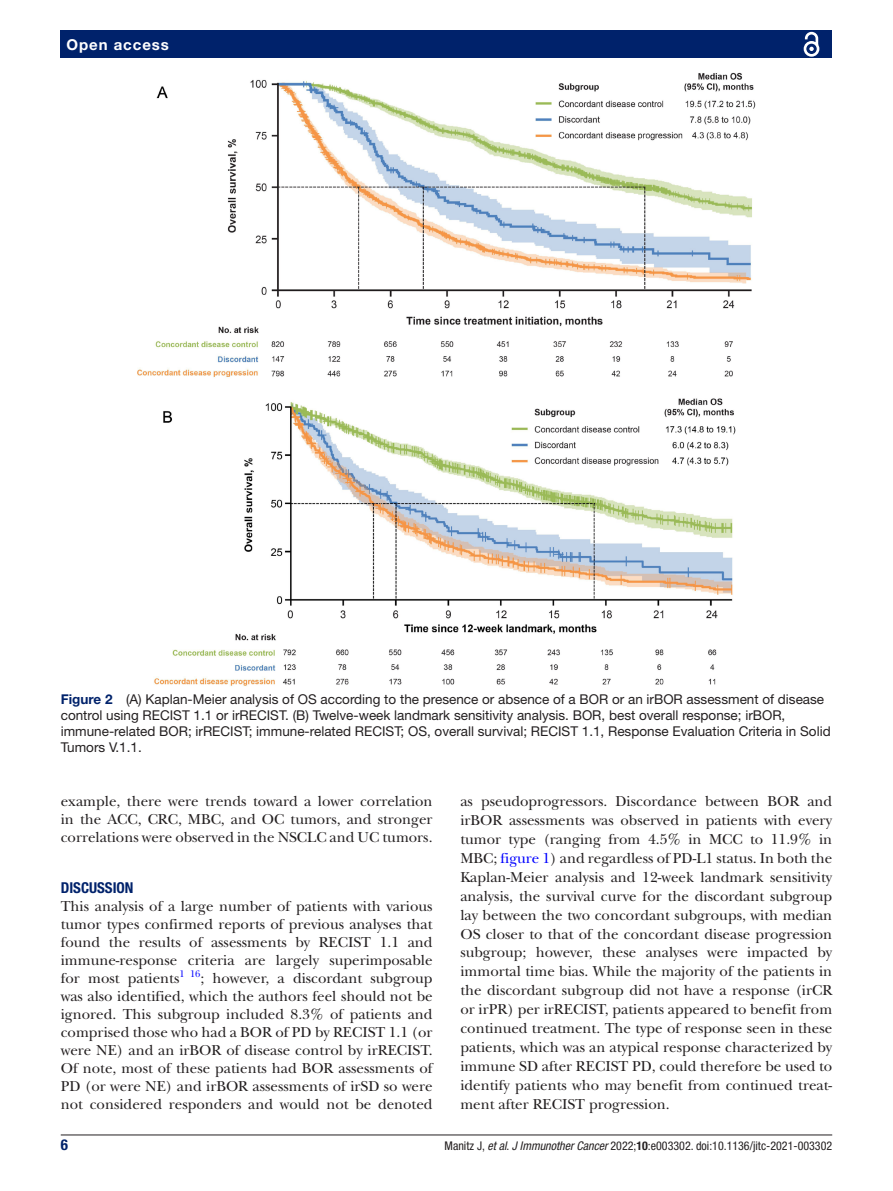
<style>
.page{position:relative;width:893px;height:1191px;background:#fff}
.page>*{position:absolute;margin:0;border:0;box-sizing:border-box;transform-origin:0 0}
.t1{font:15px/18.9px "New Baskerville";color:#231f20;text-align:justify}
.t2{font:700 condensed 15px "Helvetica Neue LT Std";color:#00226b}
.t3{font:700 15px "Helvetica Neue LT Std";letter-spacing:.065em;color:#fff}
.t4{font:13.5px/16.2px "Helvetica Neue LT Std";color:#231f20}
.t5{font:condensed 12px "Helvetica Neue LT Std";color:#231f20}
.s1{font-weight:700;color:#00226b}
.s2{color:#00f}
.s3{font-style:italic}
.s4{font-weight:700}
</style>
<div class="page">
<hr style="left:61px;top:1134px;width:771px;height:1px;background:#231f20">
<div style="left:61px;top:31px;width:771px;height:27px;background:#00226b"></div>
<svg style="left:803px;top:31px;width:17px;height:26px"></svg>
<img style="left:138px;top:73px;width:617px;height:613px">
<p class="t3" style="left:66px;top:35px;width:104px">Open access</p>
<p class="t4" style="left:61px;top:690px;width:771px"><span class="s1">Figure 2</span> (A) Kaplan-Meier analysis of OS according to the presence or absence of a BOR or an irBOR assessment of disease control using RECIST 1.1 or irRECIST. (B) Twelve-week landmark sensitivity analysis. BOR, best overall response; irBOR, immune-related BOR; irRECIST; immune-related RECIST; OS, overall survival; RECIST 1.1, Response Evaluation Criteria in Solid Tumors V.1.1.</p>
<p class="t1" style="left:61px;top:792px;width:373px;line-height:18px">example, there were trends toward a lower correlation in the ACC, CRC, MBC, and OC tumors, and stronger correlations were observed in the NSCLC and UC tumors.</p>
<p class="t2" style="left:61px;top:879px;width:74px">DISCUSSION</p>
<p class="t1" style="left:61px;top:897px;width:373px;line-height:18px">This analysis of a large number of patients with various tumor types confirmed reports of previous analyses that found the results of assessments by RECIST 1.1 and immune-response criteria are largely superimposable for most patients<sup>1</sup> <sup>16</sup>; however, a discordant subgroup was also identified, which the authors feel should not be ignored. This subgroup included 8.3% of patients and comprised those who had a BOR of PD by RECIST 1.1 (or were NE) and an irBOR of disease control by irRECIST.<br>Of note, most of these patients had BOR assessments of PD (or were NE) and irBOR assessments of irSD so were not considered responders and would not be denoted</p>
<p class="t1" style="left:460px;top:791px;width:373px">as pseudoprogressors. Discordance between BOR and irBOR assessments was observed in patients with every tumor type (ranging from 4.5% in MCC to 11.9% in MBC; <span class="s2">figure 1</span>) and regardless of PD-L1 status. In both the Kaplan-Meier analysis and 12-week landmark sensitivity analysis, the survival curve for the discordant subgroup lay between the two concordant subgroups, with median OS closer to that of the concordant disease progression subgroup; however, these analyses were impacted by immortal time bias. While the majority of the patients in the discordant subgroup did not have a response (irCR or irPR) per irRECIST, patients appeared to benefit from continued treatment. The type of response seen in these patients, which was an atypical response characterized by immune SD after RECIST PD, could therefore be used to identify patients who may benefit from continued treat&shy;ment after RECIST progression.</p>
<p class="t2" style="left:61px;top:1135px;width:9px">6</p>
<p class="t5" style="left:445px;top:1138px;width:389px">Manitz J, <span class="s3">et al</span>. <span class="s3">J Immunother Cancer</span> 2022;<span class="s4">10</span>:e003302. doi:10.1136/jitc-2021-003302</p>
</div>
